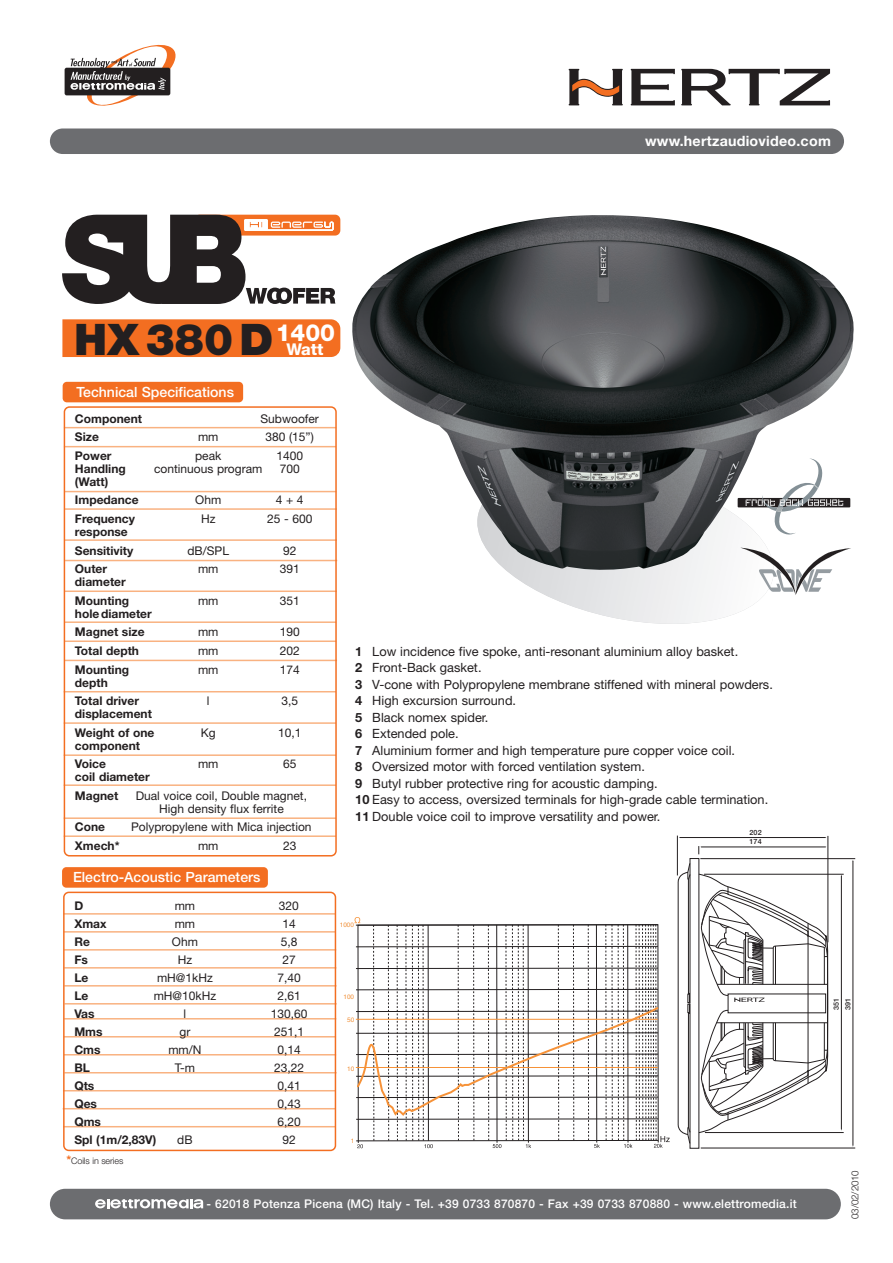
<style>
.page{position:relative;width:893px;height:1263px;background:#fff}
.page>*{position:absolute;margin:0;border:0;box-sizing:border-box;transform-origin:0 0}
.t1{font:900 43.5px "Helvetica Neue";color:#231f20}
.t2{font:800 16.2px "Helvetica Neue";color:#fff}
.t3{font:700 14.25px "Helvetica Neue";letter-spacing:.015em;color:#fff}
.t4{font:500 14.1px "Helvetica Neue";color:#fff}
.t5{font:12.75px/16.5px "Helvetica Neue";color:#231f20}
.t6{font:12px/12.8px "Helvetica Neue";color:#231f20;text-align:center}
.t7{font:700 12px/18.8px "Helvetica Neue";color:#231f20}
.t8{font:500 12px "Helvetica Neue";letter-spacing:.015em;color:#fff}
.t9{font:300 9.75px "Helvetica Neue";letter-spacing:-.01em;color:#231f20}
.t10{font:300 9px "Helvetica Neue";letter-spacing:-.01em;color:#231f20}
.t11{font:500 7.2px/9.6px "Helvetica Neue";letter-spacing:.01em;color:#231f20}
.t12{font:6.45px "Helvetica";color:#f0913b}
.s1{font-weight:700}
.s2{font-weight:700;font-size:12px;color:#f36e21}
</style>
<div class="page">
<svg style="left:506px;top:570px;width:253px;height:54px"></svg>
<svg style="left:569px;top:69px;width:54px;height:36px"></svg>
<svg style="left:631px;top:69px;width:44px;height:36px"></svg>
<svg style="left:681px;top:69px;width:149px;height:36px"></svg>
<svg style="left:65px;top:45px;width:111px;height:61px"></svg>
<div style="left:50px;top:128px;width:794px;height:26px;background:#6c6d70;border-radius:13px"></div>
<div style="left:50px;top:1189px;width:791px;height:30px;background:#6c6d70;border-radius:15px"></div>
<svg style="left:95px;top:1199px;width:108px;height:9px"></svg>
<div style="left:62px;top:319px;width:278px;height:38px;background:#f36e21"></div>
<svg style="left:62px;top:215px;width:278px;height:89px"></svg>
<hr style="left:701px;top:1148px;width:154px;height:1px;background:#231f20">
<hr style="left:705px;top:1132px;width:139px;height:1px;background:#231f20">
<hr style="left:700px;top:858px;width:155px;height:1px;background:#231f20">
<hr style="left:704px;top:874px;width:140px;height:1px;background:#231f20">
<hr style="left:853px;top:861px;width:1px;height:284px;background:#231f20">
<hr style="left:841px;top:876px;width:1px;height:253px;background:#231f20">
<hr style="left:828px;top:836px;width:1px;height:106px;background:#231f20">
<svg style="left:677px;top:835px;width:151px;height:314px"></svg>
<img style="left:352px;top:215px;width:502px;height:355px">
<div style="left:63px;top:382px;width:180px;height:20px;background:#f36e21;border-radius:4px"></div>
<div style="left:62px;top:867px;width:206px;height:21px;background:#f36e21;border-radius:4px"></div>
<hr style="left:65px;top:1003px;width:272px;height:1px;background:#f9b281">
<hr style="left:64px;top:1072px;width:273px;height:1px;background:#f9b281">
<svg style="left:63px;top:892px;width:273px;height:259px"></svg>
<svg style="left:64px;top:406px;width:273px;height:450px"></svg>
<svg style="left:354px;top:917px;width:316px;height:231px"></svg>
<div style="left:738px;top:498px;width:112px;height:9px;background:#231f20"></div>
<svg style="left:745px;top:458px;width:98px;height:76px"></svg>
<svg style="left:740px;top:547px;width:111px;height:48px"></svg>
<p class="t3" style="left:645px;top:135px;width:187px">www.hertzaudiovideo.com</p>
<h1 class="t1" style="left:74px;top:324px;width:262px">HX 380 D <sup>1400</sup></h1>
<p class="t2" style="left:286px;top:343px;width:39px">Watt</p>
<p class="t4" style="left:76px;top:386px;width:159px">Technical Specifications</p>
<p class="t7" style="left:75px;top:410px;width:69px">Component</p>
<p class="t6" style="left:260px;top:413px;width:60px">Subwoofer</p>
<p class="t7" style="left:75px;top:429px;width:25px">Size</p>
<p class="t6" style="left:198px;top:432px;width:22px">mm</p>
<p class="t6" style="left:265px;top:432px;width:50px">380 (15”)</p>
<p class="t7" style="left:75px;top:448px;width:38px">Power</p>
<p class="t6" style="left:195px;top:451px;width:28px">peak</p>
<p class="t6" style="left:276px;top:451px;width:28px">1400</p>
<p class="t7" style="left:75px;top:460px;width:52px">Handling</p>
<p class="t6" style="left:154px;top:463px;width:110px">continuous program</p>
<p class="t6" style="left:280px;top:463px;width:22px">700</p>
<p class="t7" style="left:75px;top:473px;width:65px">(Watt)<br>Impedance</p>
<p class="t6" style="left:195px;top:495px;width:28px">Ohm</p>
<p class="t6" style="left:276px;top:495px;width:29px">4 + 4</p>
<p class="t7" style="left:75px;top:511px;width:62px">Frequency</p>
<p class="t6" style="left:201px;top:514px;width:16px">Hz</p>
<p class="t6" style="left:267px;top:514px;width:47px">25 - 600</p>
<p class="t7" style="left:75px;top:523px;width:60px">response<br>Sensitivity</p>
<p class="t6" style="left:187px;top:545px;width:43px">dB/SPL</p>
<p class="t6" style="left:283px;top:545px;width:15px">92</p>
<p class="t7" style="left:75px;top:561px;width:34px">Outer</p>
<p class="t6" style="left:198px;top:564px;width:22px">mm</p>
<p class="t6" style="left:280px;top:564px;width:22px">391</p>
<p class="t7" style="left:75px;top:574px;width:56px">diameter<br>Mounting</p>
<p class="t6" style="left:198px;top:595px;width:22px">mm</p>
<p class="t6" style="left:280px;top:595px;width:22px">351</p>
<p class="t7" style="left:75px;top:605px;width:78px">holediameter<br>Magnet size</p>
<p class="t6" style="left:198px;top:627px;width:22px">mm</p>
<p class="t6" style="left:280px;top:627px;width:22px">190</p>
<p class="t7" style="left:75px;top:643px;width:66px">Total depth</p>
<p class="t6" style="left:198px;top:646px;width:22px">mm</p>
<p class="t6" style="left:280px;top:646px;width:22px">202</p>
<p class="t7" style="left:75px;top:661px;width:56px">Mounting</p>
<p class="t6" style="left:198px;top:664px;width:22px">mm</p>
<p class="t6" style="left:280px;top:664px;width:22px">174</p>
<p class="t7" style="left:75px;top:674px;width:66px">depth<br>Total driver</p>
<p class="t6" style="left:207px;top:696px;width:4px">l</p>
<p class="t6" style="left:281px;top:696px;width:18px">3,5</p>
<p class="t7" style="left:75px;top:706px;width:81px">displacement<br>Weight of one</p>
<p class="t7" style="left:75px;top:737px;width:67px">component<br>Voice</p>
<p class="t6" style="left:201px;top:727px;width:16px">Kg</p>
<p class="t6" style="left:278px;top:727px;width:25px">10,1</p>
<p class="t6" style="left:198px;top:759px;width:22px">mm</p>
<p class="t6" style="left:283px;top:759px;width:15px">65</p>
<p class="t7" style="left:75px;top:769px;width:76px">coil diameter<br>Magnet</p>
<p class="t6" style="left:136px;top:790px;width:173px">Dual voice coil, Double magnet,<br>High density flux ferrite</p>
<p class="t7" style="left:75px;top:819px;width:32px">Cone</p>
<p class="t6" style="left:131px;top:822px;width:182px">Polypropylene with Mica injection</p>
<p class="t7" style="left:75px;top:838px;width:46px">Xmech*</p>
<p class="t6" style="left:198px;top:841px;width:22px">mm</p>
<p class="t6" style="left:283px;top:841px;width:15px">23</p>
<p class="t4" style="left:73px;top:872px;width:189px">Electro-Acoustic Parameters</p>
<p class="t5" style="left:355px;top:644px;width:419px"><span class="s1">1</span> Low incidence five spoke, anti-resonant aluminium alloy basket.<br><span class="s1">2</span> Front-Back gasket.<br><span class="s1">3</span> V-cone with Polypropylene membrane stiffened with mineral powders.<br><span class="s1">4</span> High excursion surround.<br><span class="s1">5</span> Black nomex spider.<br><span class="s1">6</span> Extended pole.<br><span class="s1">7</span> Aluminium former and high temperature pure copper voice coil.<br><span class="s1">8</span> Oversized motor with forced ventilation system.<br><span class="s1">9</span> Butyl rubber protective ring for acoustic damping.<br><span class="s1">10</span> Easy to access, oversized terminals for high-grade cable termination.<br><span class="s1">11</span> Double voice coil to improve versatility and power.</p>
<p class="t11" style="left:750px;top:828px;width:14px">202<br>174</p>
<p class="t7" style="left:74px;top:897px;width:10px">D</p>
<p class="t6" style="left:175px;top:900px;width:22px">mm</p>
<p class="t6" style="left:279px;top:900px;width:22px">320</p>
<p class="t7" style="left:74px;top:915px;width:34px">Xmax</p>
<p class="t6" style="left:175px;top:918px;width:22px">mm</p>
<p class="t6" style="left:282px;top:918px;width:15px">14</p>
<p class="t7" style="left:74px;top:933px;width:17px">Re</p>
<p class="t6" style="left:172px;top:936px;width:28px">Ohm</p>
<p class="t6" style="left:281px;top:936px;width:18px">5,8</p>
<p class="t7" style="left:74px;top:951px;width:15px">Fs</p>
<p class="t6" style="left:178px;top:954px;width:16px">Hz</p>
<p class="t6" style="left:282px;top:954px;width:15px">27</p>
<p class="t7" style="left:74px;top:969px;width:16px">Le</p>
<p class="t6" style="left:157px;top:972px;width:57px">mH@1kHz</p>
<p class="t6" style="left:277px;top:972px;width:25px">7,40</p>
<p class="t7" style="left:74px;top:987px;width:16px">Le</p>
<p class="t6" style="left:154px;top:990px;width:64px">mH@10kHz</p>
<p class="t6" style="left:277px;top:990px;width:25px">2,61</p>
<p class="t7" style="left:74px;top:1005px;width:22px">Vas</p>
<p class="t6" style="left:184px;top:1008px;width:4px">l</p>
<p class="t6" style="left:271px;top:1008px;width:38px">130,60</p>
<p class="t7" style="left:74px;top:1023px;width:30px">Mms</p>
<p class="t6" style="left:179px;top:1026px;width:12px">gr</p>
<p class="t6" style="left:274px;top:1026px;width:32px">251,1</p>
<p class="t7" style="left:74px;top:1041px;width:28px">Cms</p>
<p class="t6" style="left:168px;top:1044px;width:35px">mm/N</p>
<p class="t6" style="left:277px;top:1044px;width:25px">0,14</p>
<p class="t7" style="left:74px;top:1059px;width:17px">BL</p>
<p class="t6" style="left:175px;top:1062px;width:22px">T-m</p>
<p class="t6" style="left:274px;top:1062px;width:32px">23,22</p>
<p class="t7" style="left:74px;top:1077px;width:21px">Qts</p>
<p class="t6" style="left:277px;top:1080px;width:25px">0,41</p>
<p class="t7" style="left:74px;top:1095px;width:24px">Qes</p>
<p class="t6" style="left:277px;top:1098px;width:25px">0,43</p>
<p class="t7" style="left:74px;top:1113px;width:28px">Qms</p>
<p class="t6" style="left:277px;top:1116px;width:25px">6,20</p>
<p class="t7" style="left:74px;top:1131px;width:83px">Spl (1m/2,83V)</p>
<p class="t6" style="left:177px;top:1134px;width:17px">dB</p>
<p class="t6" style="left:282px;top:1134px;width:15px">92</p>
<p class="t12" style="left:351px;top:1138px;width:5px">1</p>
<p class="t12" style="left:340px;top:922px;width:16px">1000</p>
<p class="t12" style="left:343px;top:994px;width:12px">100</p>
<p class="t12" style="left:347px;top:1017px;width:9px">50</p>
<p class="t12" style="left:347px;top:1066px;width:9px">10</p>
<p class="t10" style="left:67px;top:1157px;width:58px"><span class="s2">*</span>Coils in series</p>
<p class="t8" style="left:207px;top:1200px;width:592px">- 62018 Potenza Picena (MC) Italy - Tel. +39 0733 870870 - Fax +39 0733 870880 - www.elettromedia.it</p>
<p class="t11" style="left:832px;top:1010px;width:14px;rotate:-90deg">351</p>
<p class="t11" style="left:844px;top:1010px;width:14px;rotate:-90deg">391</p>
<p class="t9" style="left:851px;top:1219px;width:50px;rotate:-90deg">03/02/2010</p>
</div>
